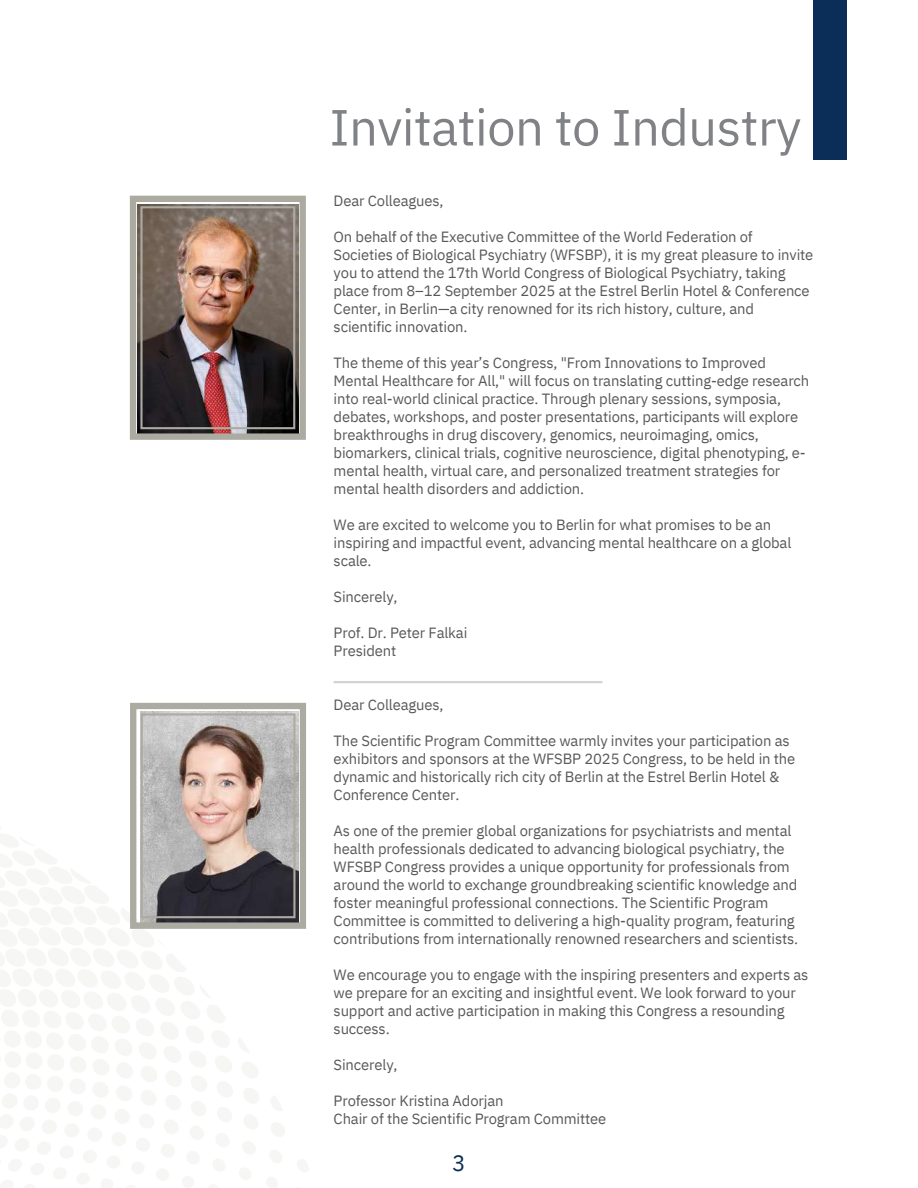
<style>
.page{position:relative;width:918px;height:1188px;background:#fff}
.page>*{position:absolute;margin:0;border:0;box-sizing:border-box;transform-origin:0 0}
.t1{font:50.85px "IBM Plex Sans";letter-spacing:-.01em;color:#808285}
.t2{font:22.5px "IBM Plex Sans";color:#0a2e57}
.t3{font:14.85px/18px "IBM Plex Sans";letter-spacing:-.01em;color:#58585a}
</style>
<div class="page">
<img style="left:130px;top:196px;width:176px;height:244px">
<hr style="left:334px;top:681px;width:268px;height:2px;background:#d1d3d4">
<svg style="left:130px;top:703px;width:176px;height:226px;background:#a19996"></svg>
<div style="left:813px;top:0;width:34px;height:160px;background:#0a2e57"></div>
<h1 class="t1" style="left:329px;top:93px;width:474px">Invitation to Industry</h1>
<p class="t3" style="left:334px;top:192px;width:111px">Dear Colleagues,</p>
<p class="t3" style="left:334px;top:228px;width:481px">On behalf of the Executive Committee of the World Federation of Societies of Biological Psychiatry (WFSBP), it is my great pleasure to invite you to attend the 17th World Congress of Biological Psychiatry, taking place from 8–12 September 2025 at the Estrel Berlin Hotel &amp; Conference Center, in Berlin—a city renowned for its rich history, culture, and scientific innovation.</p>
<p class="t3" style="left:334px;top:354px;width:477px">The theme of this year’s Congress, "From Innovations to Improved Mental Healthcare for All," will focus on translating cutting-edge research into real-world clinical practice. Through plenary sessions, symposia, debates, workshops, and poster presentations, participants will explore breakthroughs in drug discovery, genomics, neuroimaging, omics, biomarkers, clinical trials, cognitive neuroscience, digital phenotyping, e&shy;mental health, virtual care, and personalized treatment strategies for mental health disorders and addiction.</p>
<p class="t3" style="left:334px;top:516px;width:459px">We are excited to welcome you to Berlin for what promises to be an inspiring and impactful event, advancing mental healthcare on a global scale.</p>
<p class="t3" style="left:334px;top:588px;width:65px">Sincerely,</p>
<p class="t3" style="left:334px;top:623px;width:135px">Prof. Dr. Peter Falkai<br>President</p>
<p class="t3" style="left:334px;top:695px;width:111px">Dear Colleagues,</p>
<p class="t3" style="left:334px;top:731px;width:463px">The Scientific Program Committee warmly invites your participation as exhibitors and sponsors at the WFSBP 2025 Congress, to be held in the dynamic and historically rich city of Berlin at the Estrel Berlin Hotel &amp; Conference Center.</p>
<p class="t3" style="left:334px;top:821px;width:466px">As one of the premier global organizations for psychiatrists and mental health professionals dedicated to advancing biological psychiatry, the WFSBP Congress provides a unique opportunity for professionals from around the world to exchange groundbreaking scientific knowledge and foster meaningful professional connections. The Scientific Program Committee is committed to delivering a high-quality program, featuring contributions from internationally renowned researchers and scientists.</p>
<p class="t3" style="left:334px;top:965px;width:476px">We encourage you to engage with the inspiring presenters and experts as we prepare for an exciting and insightful event. We look forward to your support and active participation in making this Congress a resounding success.</p>
<p class="t3" style="left:334px;top:1055px;width:65px">Sincerely,</p>
<p class="t3" style="left:334px;top:1091px;width:274px">Professor Kristina Adorjan<br>Chair of the Scientific Program Committee</p>
<h2 class="t2" style="left:452px;top:1148px;width:15px">3</h2>
</div>
